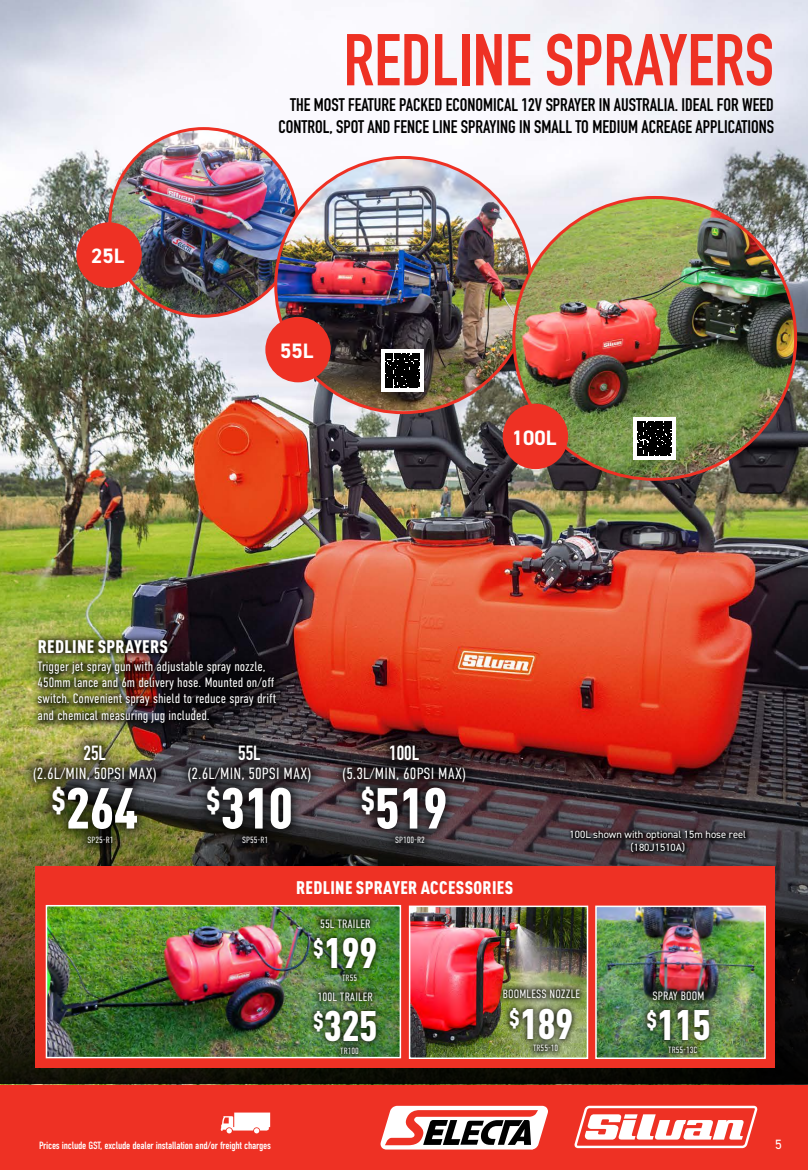
<style>
.page{position:relative;width:808px;height:1170px;background:#fff}
.page>*{position:absolute;margin:0;border:0;box-sizing:border-box;transform-origin:0 0}
.t1{font:700 72px "DIN Condensed";color:#ee3124}
.t2{font:900 condensed 56.7px "DIN Pro";color:#fff}
.t3{font:900 condensed 42.15px "DIN Pro";color:#fff}
.t4{font:700 20.85px "DIN2014";color:#fff}
.t5{font:700 20.25px "DIN Condensed";color:#fff}
.t6{font:700 18px/21.6px "DIN Condensed";color:#000;text-align:right}
.t7{font:900 condensed 18px "DIN Pro";letter-spacing:.02em;color:#fff}
.t8{font:300 16.2px "DIN Condensed";letter-spacing:.01em;color:#fff}
.t9{font:300 13.5px/16.2px "DIN Condensed";color:#fff}
.t10{font:13.5px "DIN2014";color:#fff}
.t11{font:300 12px "DIN Condensed";letter-spacing:.01em;color:#fff}
.t12{font:10.5px "DIN Condensed";letter-spacing:-.02em;color:#fff}
.t13{font:10.5px/12.6px "DIN2014";color:#fff;text-align:center}
.t14{font:300 9px "DIN Condensed";letter-spacing:.005em;color:#fff}
</style>
<div class="page">
<div style="left:0;top:1084px;width:808px;height:85px;background:#ee3124"></div>
<svg style="left:574px;top:1105px;width:184px;height:44px"></svg>
<svg style="left:381px;top:1105px;width:167px;height:44px"></svg>
<svg style="left:221px;top:1112px;width:49px;height:21px"></svg>
<img style="left:0;top:0;width:808px;height:1084px">
<img style="left:0;top:741px;width:808px;height:342px">
<div style="left:32px;top:633px;width:253px;height:97px;background:#000;opacity:.75"></div>
<div style="left:35px;top:866px;width:739px;height:201px;background:#ee3124"></div>
<img style="left:49px;top:907px;width:349px;height:148px">
<div style="left:46px;top:904px;width:355px;height:154px;border:2px solid #fff"></div>
<img style="left:412px;top:908px;width:173px;height:147px">
<div style="left:409px;top:905px;width:179px;height:153px;border:2px solid #fff"></div>
<img style="left:598px;top:908px;width:165px;height:147px">
<div style="left:595px;top:905px;width:171px;height:153px;border:2px solid #fff"></div>
<div style="left:307px;top:912px;width:76px;height:74px;background:#000;opacity:.75"></div>
<div style="left:307px;top:985px;width:76px;height:74px;background:#000;opacity:.75"></div>
<div style="left:497px;top:982px;width:89px;height:75px;background:#000;opacity:.75"></div>
<div style="left:640px;top:984px;width:76px;height:74px;background:#000;opacity:.75"></div>
<img style="left:110px;top:129px;width:187px;height:187px;border-radius:94px">
<img style="left:276px;top:157px;width:255px;height:254px">
<img style="left:514px;top:197px;width:282px;height:281px">
<div style="left:22px;top:732px;width:146px;height:122px;background:#000;opacity:.75"></div>
<div style="left:176px;top:732px;width:147px;height:122px;background:#000;opacity:.75"></div>
<div style="left:331px;top:732px;width:146px;height:122px;background:#000;opacity:.75"></div>
<div style="left:76px;top:222px;width:66px;height:66px;background:#ee3124;border-radius:50%"></div>
<div style="left:265px;top:317px;width:66px;height:65px;background:#ee3124;border-radius:50%"></div>
<div style="left:503px;top:403px;width:65px;height:66px;background:#ee3124;border-radius:50%"></div>
<div style="left:568px;top:827px;width:183px;height:29px;background:#000;opacity:.85"></div>
<div style="left:382px;top:349px;width:42px;height:43px;background:#fff"></div>
<svg style="left:386px;top:354px;width:34px;height:34px"></svg>
<div style="left:634px;top:417px;width:42px;height:42px;background:#fff"></div>
<svg style="left:638px;top:421px;width:34px;height:34px"></svg>
<h3 class="t4" style="left:91px;top:242px;width:35px">25L</h3>
<h1 class="t1" style="left:344px;top:18px;width:432px">REDLINE SPRAYERS</h1>
<h3 class="t6" style="left:278px;top:94px;width:497px">THE MOST FEATURE PACKED ECONOMICAL 12V SPRAYER IN AUSTRALIA. IDEAL FOR WEED<br>CONTROL, SPOT AND FENCE LINE SPRAYING IN SMALL TO MEDIUM ACREAGE APPLICATIONS</h3>
<h3 class="t4" style="left:280px;top:336px;width:35px">55L</h3>
<h3 class="t4" style="left:512px;top:423px;width:46px">100L</h3>
<h3 class="t7" style="left:38px;top:632px;width:132px">REDLINE SPRAYERS</h3>
<p class="t9" style="left:38px;top:658px;width:240px">Trigger jet spray gun with adjustable spray nozzle, 450mm lance and 6m delivery hose. Mounted on/off switch. Convenient spray shield to reduce spray drift and chemical measuring jug included.</p>
<h3 class="t5" style="left:84px;top:740px;width:24px">25L</h3>
<p class="t8" style="left:33px;top:764px;width:125px">(2.6L/MIN, 50PSI MAX)</p>
<h2 class="t2" style="left:52px;top:764px;width:88px"><sup>$</sup>264</h2>
<p class="t14" style="left:88px;top:834px;width:27px">SP25-R1</p>
<h3 class="t5" style="left:238px;top:740px;width:24px">55L</h3>
<p class="t8" style="left:188px;top:764px;width:125px">(2.6L/MIN, 50PSI MAX)</p>
<h2 class="t2" style="left:206px;top:764px;width:88px"><sup>$</sup>310</h2>
<p class="t14" style="left:242px;top:834px;width:27px">SP55-R1</p>
<h3 class="t5" style="left:389px;top:740px;width:32px">100L</h3>
<p class="t8" style="left:342px;top:764px;width:125px">(5.3L/MIN, 60PSI MAX)</p>
<h2 class="t2" style="left:361px;top:764px;width:88px"><sup>$</sup>519</h2>
<p class="t14" style="left:395px;top:834px;width:31px">SP100-R2</p>
<p class="t13" style="left:570px;top:828px;width:178px">100L shown with optional 15m hose reel (180J1510A)</p>
<h3 class="t7" style="left:296px;top:873px;width:219px">REDLINE SPRAYER ACCESSORIES</h3>
<p class="t11" style="left:320px;top:916px;width:52px">55L TRAILER</p>
<h3 class="t3" style="left:313px;top:920px;width:66px"><sup>$</sup>199</h3>
<p class="t14" style="left:342px;top:972px;width:16px">TR55</p>
<p class="t11" style="left:318px;top:989px;width:57px">100L TRAILER</p>
<h3 class="t3" style="left:313px;top:993px;width:66px"><sup>$</sup>325</h3>
<p class="t14" style="left:340px;top:1045px;width:20px">TR100</p>
<p class="t11" style="left:503px;top:987px;width:79px">BOOMLESS NOZZLE</p>
<h3 class="t3" style="left:509px;top:990px;width:66px"><sup>$</sup>189</h3>
<p class="t14" style="left:533px;top:1042px;width:27px">TR55-10</p>
<p class="t11" style="left:652px;top:988px;width:53px">SPRAY BOOM</p>
<h3 class="t3" style="left:646px;top:992px;width:66px"><sup>$</sup>115</h3>
<p class="t14" style="left:668px;top:1044px;width:31px">TR55-13C</p>
<p class="t12" style="left:39px;top:1139px;width:233px">Prices include GST, exclude dealer installation and/or freight charges</p>
<p class="t10" style="left:775px;top:1135px;width:8px">5</p>
</div>
